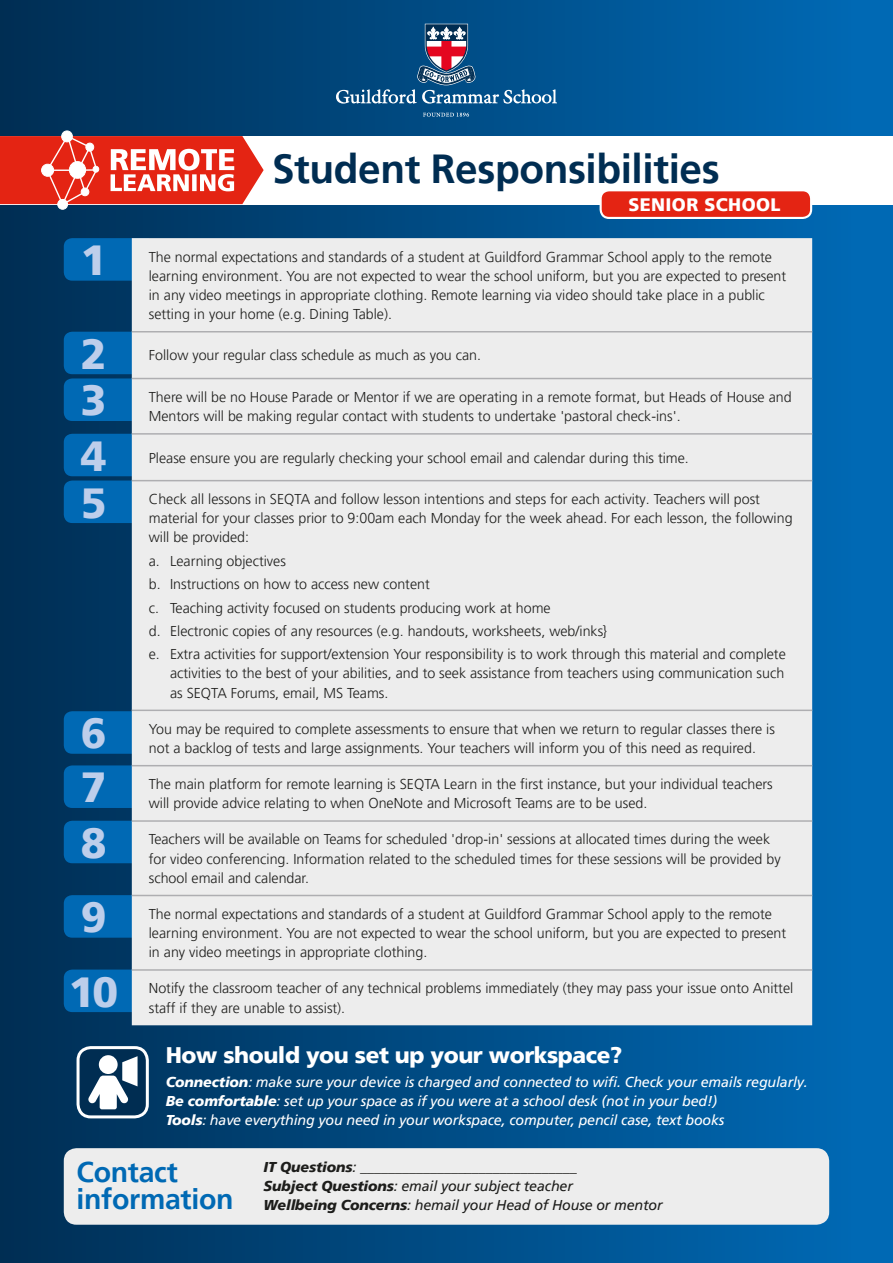
<style>
.page{position:relative;width:893px;height:1263px;background:#0069b4}
.page>*{position:absolute;margin:0;border:0;box-sizing:border-box;transform-origin:0 0}
.t1{font:900 42px/46.8px "Frutiger LT Pro";color:#bdceeb}
.t2{font:700 40.5px "Frutiger LT Pro";letter-spacing:-.01em;color:#002d52}
.t3{font:700 28.5px/27px "Frutiger LT Pro";letter-spacing:-.01em;color:#0069b4}
.t4{font:900 22.5px "Frutiger LT Pro";letter-spacing:-.02em;color:#fff}
.t5{font:900 18px "Frutiger LT Pro";letter-spacing:.02em;color:#fff}
.t6{font:300 14.25px/19.2px "Frutiger LT Pro";color:#1d1d1b}
.t7{font:italic 14.25px/19.2px "Frutiger LT Pro";letter-spacing:-.01em;color:#fff}
.t8{font:italic 14.25px/19.2px "Frutiger LT Pro";letter-spacing:-.01em;color:#1d1d1b}
.s1{font-weight:900}
</style>
<div class="page">
<div style="left:0;top:0;width:850px;height:1263px;background:linear-gradient(to right,#012e54,#0169b3)"></div>
<div style="left:0;top:136px;width:893px;height:68px;background:#fff"></div>
<div style="left:601px;top:190px;width:210px;height:28px;background:#e42413;border-radius:9px"></div>
<div style="left:600px;top:189px;width:212px;height:30px;border:2px solid #fff;border-radius:9px"></div>
<svg style="left:423px;top:113px;width:46px;height:4px"></svg>
<svg style="left:336px;top:22px;width:221px;height:82px;background:#225b8c"></svg>
<div style="left:57px;top:199px;width:11px;height:10px;border:1px solid #fff;border-radius:50%"></div>
<div style="left:61px;top:131px;width:12px;height:11px;background:#fff;border:1px solid #fff;border-radius:50%"></div>
<svg style="left:0;top:134px;width:264px;height:74px"></svg>
<svg style="left:64px;top:238px;width:68px;height:43px"></svg>
<svg style="left:64px;top:332px;width:68px;height:89px"></svg>
<svg style="left:64px;top:434px;width:68px;height:89px"></svg>
<svg style="left:64px;top:711px;width:68px;height:43px"></svg>
<svg style="left:64px;top:765px;width:68px;height:43px"></svg>
<svg style="left:64px;top:821px;width:68px;height:42px"></svg>
<svg style="left:64px;top:895px;width:68px;height:43px"></svg>
<svg style="left:64px;top:969px;width:68px;height:43px"></svg>
<div style="left:132px;top:238px;width:680px;height:787px;background:#ededed"></div>
<hr style="left:132px;top:331px;width:680px;height:1px;background:#aeaeb1">
<hr style="left:132px;top:378px;width:680px;height:1px;background:#aeaeb1">
<hr style="left:132px;top:433px;width:680px;height:2px;background:#aeaeb1">
<hr style="left:132px;top:480px;width:680px;height:1px;background:#aeaeb1">
<hr style="left:132px;top:710px;width:680px;height:1px;background:#aeaeb1">
<hr style="left:132px;top:765px;width:680px;height:1px;background:#aeaeb1">
<hr style="left:132px;top:820px;width:680px;height:2px;background:#aeaeb1">
<hr style="left:132px;top:895px;width:680px;height:1px;background:#aeaeb1">
<hr style="left:132px;top:969px;width:680px;height:2px;background:#aeaeb1">
<div style="left:78px;top:1047px;width:69px;height:70px;background:#002d52;border-radius:13px"></div>
<svg style="left:88px;top:1056px;width:50px;height:53px"></svg>
<div style="left:77px;top:1046px;width:72px;height:72px;border:3px solid #fff;border-radius:13px"></div>
<div style="left:64px;top:1148px;width:765px;height:77px;background:#ededed;border-radius:13px"></div>
<h1 class="t1" style="left:81px;top:237px;width:27px">1</h1>
<h1 class="t1" style="left:81px;top:330px;width:27px">2<br>3</h1>
<h1 class="t1" style="left:81px;top:433px;width:27px">4<br>5</h1>
<h1 class="t1" style="left:81px;top:706px;width:27px;line-height:54.8px;text-align:justify">6<br>7<br>8</h1>
<h1 class="t1" style="left:69px;top:880px;width:51px;line-height:74.4px">9<br>10</h1>
<h2 class="t2" style="left:272px;top:145px;width:449px">Student Responsibilities</h2>
<p class="t5" style="left:628px;top:194px;width:153px">SENIOR SCHOOL</p>
<p class="t6" style="left:149px;top:247px;width:639px">The normal expectations and standards of a student at Guildford Grammar School apply to the remote learning environment. You are not expected to wear the school uniform, but you are expected to present in any video meetings in appropriate clothing. Remote learning via video should take place in a public setting in your home (e.g. Dining Table).</p>
<p class="t6" style="left:149px;top:346px;width:334px">Follow your regular class schedule as much as you can.</p>
<p class="t6" style="left:149px;top:387px;width:644px">There will be no House Parade or Mentor if we are operating in a remote format, but Heads of House and<br>Mentors will be making regular contact with students to undertake 'pastoral check-ins'.</p>
<p class="t6" style="left:149px;top:448px;width:542px">Please ensure you are regularly checking your school email and calendar during this time.</p>
<p class="t6" style="left:149px;top:490px;width:645px">Check all lessons in SEQTA and follow lesson intentions and steps for each activity. Teachers will post material for your classes prior to 9:00am each Monday for the week ahead. For each lesson, the following will be provided:</p>
<p class="t6" style="left:149px;top:549px;width:638px;line-height:23.4px">a. Learning objectives<br>b. Instructions on how to access new content<br>c. Teaching activity focused on students producing work at home<br>d. Electronic copies of any resources (e.g. handouts, worksheets, web/inks}<br>e. Extra activities for support/extension Your responsibility is to work through this material and complete</p>
<p class="t6" style="left:170px;top:664px;width:616px">activities to the best of your abilities, and to seek assistance from teachers using communication such as SEQTA Forums, email, MS Teams.</p>
<p class="t6" style="left:149px;top:719px;width:628px">You may be required to complete assessments to ensure that when we return to regular classes there is not a backlog of tests and large assignments. Your teachers will inform you of this need as required.</p>
<p class="t6" style="left:149px;top:775px;width:625px">The main platform for remote learning is SEQTA Learn in the first instance, but your individual teachers will provide advice relating to when OneNote and Microsoft Teams are to be used.</p>
<p class="t6" style="left:149px;top:830px;width:633px">Teachers will be available on Teams for scheduled 'drop-in' sessions at allocated times during the week for video conferencing. Information related to the scheduled times for these sessions will be provided by school email and calendar.</p>
<p class="t6" style="left:149px;top:904px;width:639px">The normal expectations and standards of a student at Guildford Grammar School apply to the remote learning environment. You are not expected to wear the school uniform, but you are expected to present in any video meetings in appropriate clothing.</p>
<p class="t6" style="left:149px;top:979px;width:646px">Notify the classroom teacher of any technical problems immediately (they may pass your issue onto Anittel staff if they are unable to assist).</p>
<h3 class="t4" style="left:166px;top:1041px;width:458px">How should you set up your workspace?</h3>
<p class="t7" style="left:166px;top:1072px;width:644px"><span class="s1">Connection</span>: make sure your device is charged and connected to wifi. Check your emails regularly.<br><span class="s1">Be comfortable</span>: set up your space as if you were at a school desk (not in your bed!)<br><span class="s1">Tools</span>: have everything you need in your workspace, computer, pencil case, text books</p>
<h3 class="t3" style="left:77px;top:1159px;width:159px">Contact information</h3>
<p class="t8" style="left:264px;top:1157px;width:400px"><span class="s1">IT Questions</span>: _______________________________<br><span class="s1">Subject Questions</span>: email your subject teacher<br><span class="s1">Wellbeing Concerns</span>: hemail your Head of House or mentor</p>
</div>
